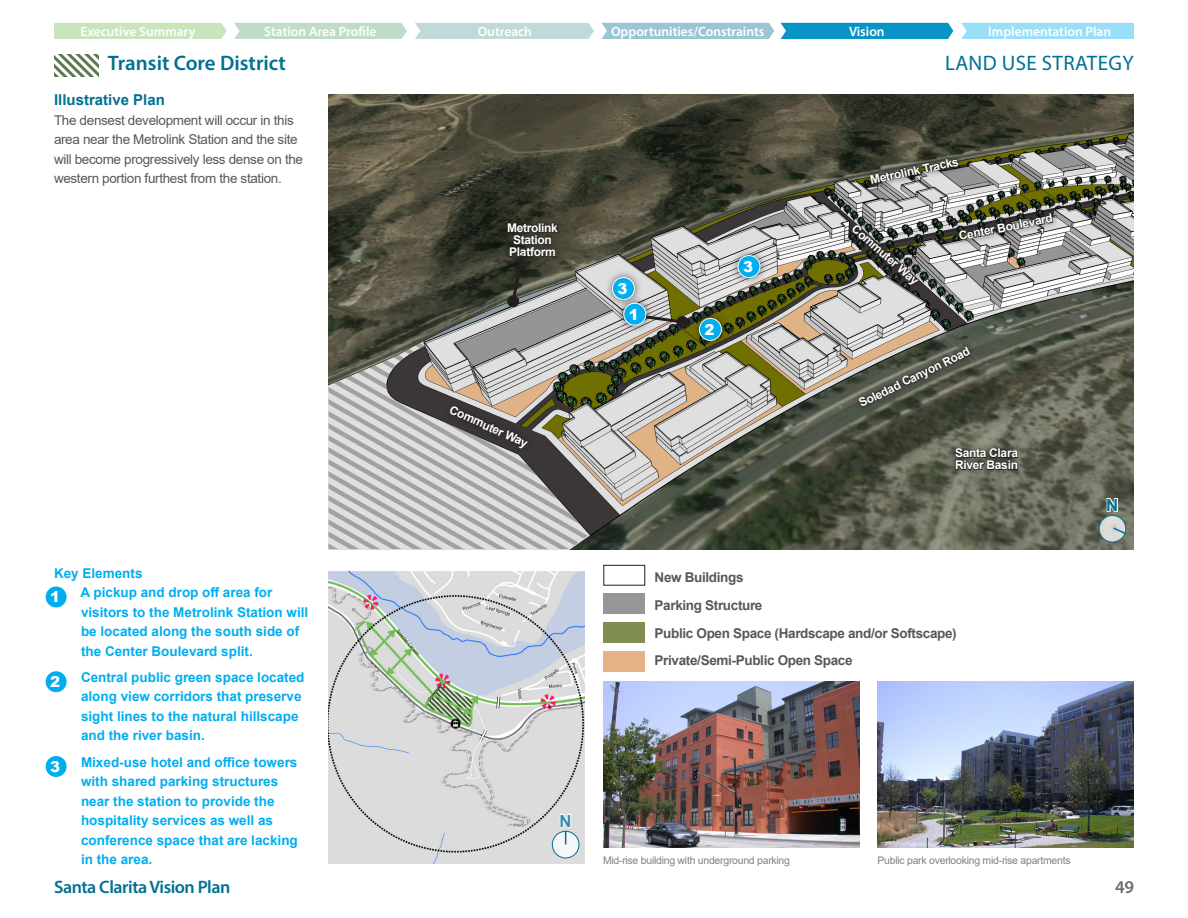
<style>
.page{position:relative;width:1188px;height:918px;background:#fff}
.page>*{position:absolute;margin:0;border:0;box-sizing:border-box;transform-origin:0 0}
.Heading_1{font:600 21px "Myriad Pro";color:#007192}
.Heading_2{font:21px "Myriad Pro";letter-spacing:.02em;color:#007192}
.t1{font:600 18px "Myriad Pro";letter-spacing:-.025em;color:#007192}
.t2{font:600 18px "Myriad Pro";color:#6c6d70}
.t3{font:700 16.65px "Arial";color:#007192}
.t4{font:700 16.65px "Arial";color:#338ea8}
.Paragraph_Heading_1{font:700 15px "Arial";color:#007192}
.Icon_Text{font:900 15px "Arial";color:#fff}
.Paragraph_Heading_2{font:700 13.5px/19.5px "Arial";color:#00aeef}
.Paragraph{font:13.5px/19.5px "Arial";letter-spacing:-.025em;color:#57585a}
.Paragraph-2{font:700 13.5px "Arial";letter-spacing:-.025em;color:#57585a}
.t5{font:600 13.5px "Myriad Pro";color:#fff}
.Paragraph-3{font:700 12px/12px "Arial";letter-spacing:-.025em;color:#fff;text-align:center}
.t6{font:10.5px "Arial";letter-spacing:-.025em;color:#808285}
</style>
<div class="page">
<div style="left:415px;top:23px;width:179px;height:16px;background:#bfdad7"></div>
<div style="left:602px;top:23px;width:172px;height:16px;background:#9ac6d3"></div>
<div style="left:961px;top:23px;width:173px;height:16px;background:#9adef8"></div>
<div style="left:234px;top:23px;width:173px;height:16px;background:#bfddc6"></div>
<div style="left:54px;top:23px;width:173px;height:16px;background:#c8e5bd"></div>
<div style="left:781px;top:23px;width:172px;height:16px;background:#0895c5"></div>
<img style="left:328px;top:94px;width:806px;height:455px">
<img style="left:603px;top:681px;width:257px;height:167px">
<img style="left:878px;top:681px;width:256px;height:167px">
<div style="left:863px;top:152px;width:103px;height:39px;background:#231f20;opacity:.75"></div>
<svg style="left:869px;top:158px;width:91px;height:27px;background:#63635b"></svg>
<div style="left:45px;top:586px;width:22px;height:22px;background:#00aeef;border-radius:50%"></div>
<div style="left:45px;top:586px;width:22px;height:22px;border:1px solid #fff;border-radius:50%"></div>
<div style="left:45px;top:671px;width:22px;height:22px;background:#00aeef;border-radius:50%"></div>
<div style="left:45px;top:670px;width:22px;height:23px;border:1px solid #fff;border-radius:50%"></div>
<div style="left:45px;top:756px;width:22px;height:21px;background:#00aeef;border-radius:50%"></div>
<div style="left:45px;top:755px;width:22px;height:23px;border:1px solid #fff;border-radius:50%"></div>
<div style="left:500px;top:216px;width:65px;height:48px;background:#231f20;opacity:.75"></div>
<div style="left:948px;top:441px;width:77px;height:36px;background:#231f20;opacity:.75"></div>
<svg style="left:955px;top:448px;width:64px;height:22px"></svg>
<div style="left:852px;top:339px;width:126px;height:75px;background:#231f20;opacity:.75"></div>
<svg style="left:858px;top:345px;width:114px;height:62px;background:#595b4e"></svg>
<div style="left:845px;top:218px;width:81px;height:74px;background:#231f20;opacity:.75"></div>
<svg style="left:852px;top:225px;width:68px;height:61px;background:#57584e"></svg>
<div style="left:951px;top:206px;width:109px;height:41px;background:#231f20;opacity:.75"></div>
<svg style="left:958px;top:213px;width:96px;height:28px;background:#666662"></svg>
<div style="left:691px;top:310px;width:38px;height:39px;background:#231f20;opacity:.7"></div>
<div style="left:699px;top:318px;width:22px;height:22px;background:#00aeef;border-radius:50%"></div>
<div style="left:699px;top:318px;width:23px;height:23px;border:1px solid #fff;border-radius:50%"></div>
<div style="left:604px;top:270px;width:39px;height:38px;background:#231f20;opacity:.7"></div>
<div style="left:612px;top:278px;width:22px;height:22px;background:#00aeef;border-radius:50%"></div>
<div style="left:612px;top:277px;width:23px;height:23px;border:1px solid #fff;border-radius:50%"></div>
<div style="left:730px;top:248px;width:38px;height:38px;background:#231f20;opacity:.7"></div>
<div style="left:738px;top:256px;width:22px;height:22px;background:#00aeef;border-radius:50%"></div>
<div style="left:738px;top:255px;width:22px;height:23px;border:1px solid #fff;border-radius:50%"></div>
<svg style="left:1099px;top:515px;width:27px;height:27px"></svg>
<div style="left:1099px;top:515px;width:27px;height:28px;border:1px solid #007192;border-radius:50%"></div>
<svg style="left:1106px;top:497px;width:13px;height:16px"></svg>
<svg style="left:1112px;top:526px;width:16px;height:10px"></svg>
<div style="left:604px;top:565px;width:41px;height:20px;background:#fff;border:1px solid #231f20"></div>
<div style="left:603px;top:594px;width:41px;height:20px;background:#969696"></div>
<div style="left:603px;top:623px;width:41px;height:20px;background:#808e51"></div>
<img style="left:328px;top:570px;width:257px;height:294px">
<div style="left:603px;top:651px;width:41px;height:21px;background:#e4b286"></div>
<svg style="left:552px;top:831px;width:27px;height:27px"></svg>
<div style="left:552px;top:831px;width:27px;height:27px;border:1px solid #007192;border-radius:50%"></div>
<svg style="left:559px;top:812px;width:13px;height:33px"></svg>
<svg style="left:54px;top:54px;width:44px;height:23px"></svg>
<svg style="left:507px;top:219px;width:52px;height:89px;background:#494941"></svg>
<svg style="left:654px;top:312px;width:35px;height:16px"></svg>
<div style="left:616px;top:295px;width:38px;height:39px;background:#231f20;opacity:.7"></div>
<div style="left:624px;top:303px;width:22px;height:22px;background:#00aeef;border-radius:50%"></div>
<div style="left:623px;top:303px;width:23px;height:23px;border:1px solid #fff;border-radius:50%"></div>
<svg style="left:328px;top:341px;width:261px;height:208px;background:#a5a4a0"></svg>
<p class="t5" style="left:80px;top:23px;width:117px">Executive Summary</p>
<p class="t5" style="left:264px;top:23px;width:114px">Station Area Profile</p>
<p class="t5" style="left:478px;top:23px;width:56px">Outreach</p>
<p class="t5" style="left:611px;top:23px;width:155px">Opportunities/Constraints</p>
<p class="t5" style="left:849px;top:23px;width:37px">Vision</p>
<p class="t5" style="left:988px;top:23px;width:124px">Implementation Plan</p>
<p class="Heading_1" style="left:108px;top:49px;width:179px">Transit Core District</p>
<p class="Heading_2" style="left:945px;top:50px;width:190px">LAND USE STRATEGY</p>
<p class="Paragraph_Heading_1" style="left:54px;top:90px;width:112px">Illustrative Plan</p>
<p class="Paragraph" style="left:54px;top:110px;width:251px">The densest development will occur in this area near the Metrolink Station and the site will become progressively less dense on the western portion furthest from the station.</p>
<p class="Paragraph-3" style="left:869px;top:174px;width:92px;rotate:-12deg">Metrolink Tracks</p>
<p class="Paragraph_Heading_2" style="left:54px;top:563px;width:90px">Key Elements</p>
<p class="Paragraph_Heading_2" style="left:81px;top:583px;width:229px;text-indent:-27px">• A pickup and drop off area for visitors to the Metrolink Station will be located along the south side of the Center Boulevard split.</p>
<p class="Paragraph_Heading_2" style="left:81px;top:667px;width:225px;text-indent:-27px">• Central public green space located along view corridors that preserve sight lines to the natural hillscape and the river basin.</p>
<p class="Paragraph_Heading_2" style="left:81px;top:752px;width:218px;text-indent:-27px">• Mixed-use hotel and office towers with shared parking structures near the station to provide the hospitality services as well as conference space that are lacking in the area.</p>
<p class="Icon_Text" style="left:50px;top:586px;width:12px">1</p>
<p class="Icon_Text" style="left:50px;top:671px;width:12px">2</p>
<p class="Icon_Text" style="left:50px;top:756px;width:12px">3</p>
<p class="Paragraph-3" style="left:507px;top:222px;width:52px">Metrolink<br>Station<br>Platform</p>
<p class="Paragraph-3" style="left:453px;top:404px;width:86px;rotate:24deg">Commuter Way</p>
<p class="Icon_Text" style="left:618px;top:278px;width:12px">3</p>
<p class="Icon_Text" style="left:629px;top:303px;width:12px">1</p>
<p class="Icon_Text" style="left:705px;top:319px;width:12px">2</p>
<p class="Icon_Text" style="left:743px;top:256px;width:12px">3</p>
<p class="Paragraph-3" style="left:857px;top:223px;width:86px;rotate:41deg">Commuter Way</p>
<p class="Paragraph-3" style="left:958px;top:230px;width:97px;rotate:-11deg">Center Boulevard</p>
<p class="Paragraph-3" style="left:857px;top:398px;width:123px;rotate:-26deg">Soledad Canyon Road</p>
<p class="Paragraph-3" style="left:955px;top:447px;width:65px;text-align:left">Santa Clara<br>River Basin</p>
<p class="Paragraph-2" style="left:655px;top:568px;width:90px">New Buildings</p>
<p class="Paragraph-2" style="left:655px;top:596px;width:109px">Parking Structure</p>
<p class="Paragraph-2" style="left:655px;top:623px;width:304px">Public Open Space (Hardscape and/or Softscape)</p>
<p class="Paragraph-2" style="left:655px;top:651px;width:200px">Private/Semi-Public Open Space</p>
<p class="t3" style="left:1106px;top:493px;width:14px">N</p>
<p class="t4" style="left:560px;top:809px;width:14px">N</p>
<p class="t6" style="left:603px;top:853px;width:189px">Mid-rise building with underground parking</p>
<p class="t6" style="left:878px;top:853px;width:195px">Public park overlooking mid-rise apartments</p>
<h2 class="t1" style="left:54px;top:875px;width:178px">Santa Clarita Vision Plan</h2>
<h2 class="t2" style="left:1115px;top:875px;width:20px">49</h2>
</div>
